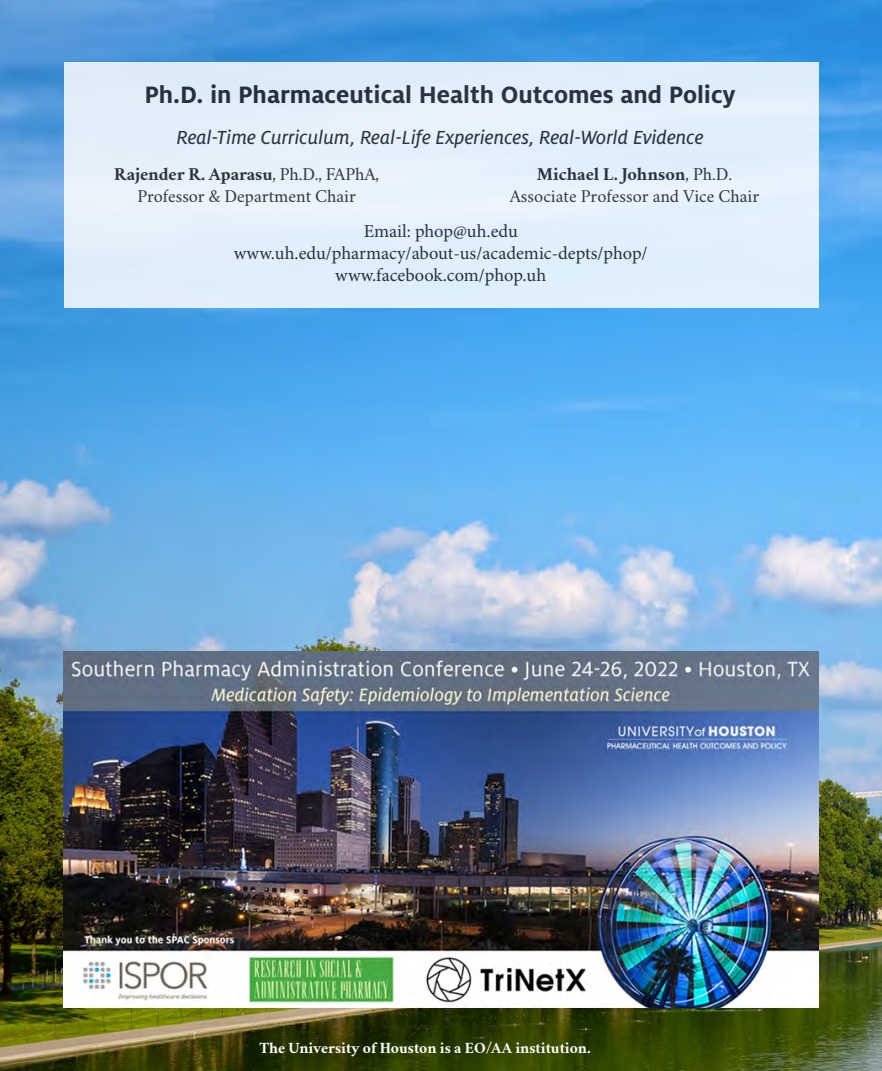
<style>
.page{position:relative;width:882px;height:1071px;background:#fff}
.page>*{position:absolute;margin:0;border:0;box-sizing:border-box;transform-origin:0 0}
.t1{font:700 26.25px "Milo OT";color:#231f20}
.t2{font:21px "Milo OT Text Ita";color:#231f20}
.t3{font:18.38px/22.1px "Crimson";color:#231f20;text-align:center}
.t4{font:18.38px/22.1px "Minion Pro";color:#231f20;text-align:center}
.t5{font:700 15.75px "Crimson";color:#fff}
.s1{font-weight:700}
</style>
<div class="page">
<img style="left:0;top:0;width:882px;height:1071px">
<div style="left:64px;top:62px;width:755px;height:245px;background:#e2f0fb"></div>
<img style="left:63px;top:651px;width:756px;height:357px">
<h1 class="t1" style="left:144px;top:80px;width:593px">Ph.D. in Pharmaceutical Health Outcomes and Policy</h1>
<p class="t2" style="left:177px;top:126px;width:529px">Real-Time Curriculum, Real-Life Experiences, Real-World Evidence</p>
<p class="t3" style="left:114px;top:160px;width:266px"><span class="s1">Rajender R. Aparasu</span>, Ph.D., FAPhA,<br>Professor &amp; Department Chair</p>
<p class="t3" style="left:510px;top:160px;width:251px"><span class="s1">Michael L. Johnson</span>, Ph.D.<br>Associate Professor and Vice Chair</p>
<p class="t4" style="left:234px;top:220px;width:415px">Email: phop@uh.edu www.uh.edu/pharmacy/about-us/academic-depts/phop/ www.facebook.com/phop.uh</p>
<p class="t5" style="left:259px;top:1036px;width:333px">The University of Houston is a EO/AA institution.</p>
</div>
